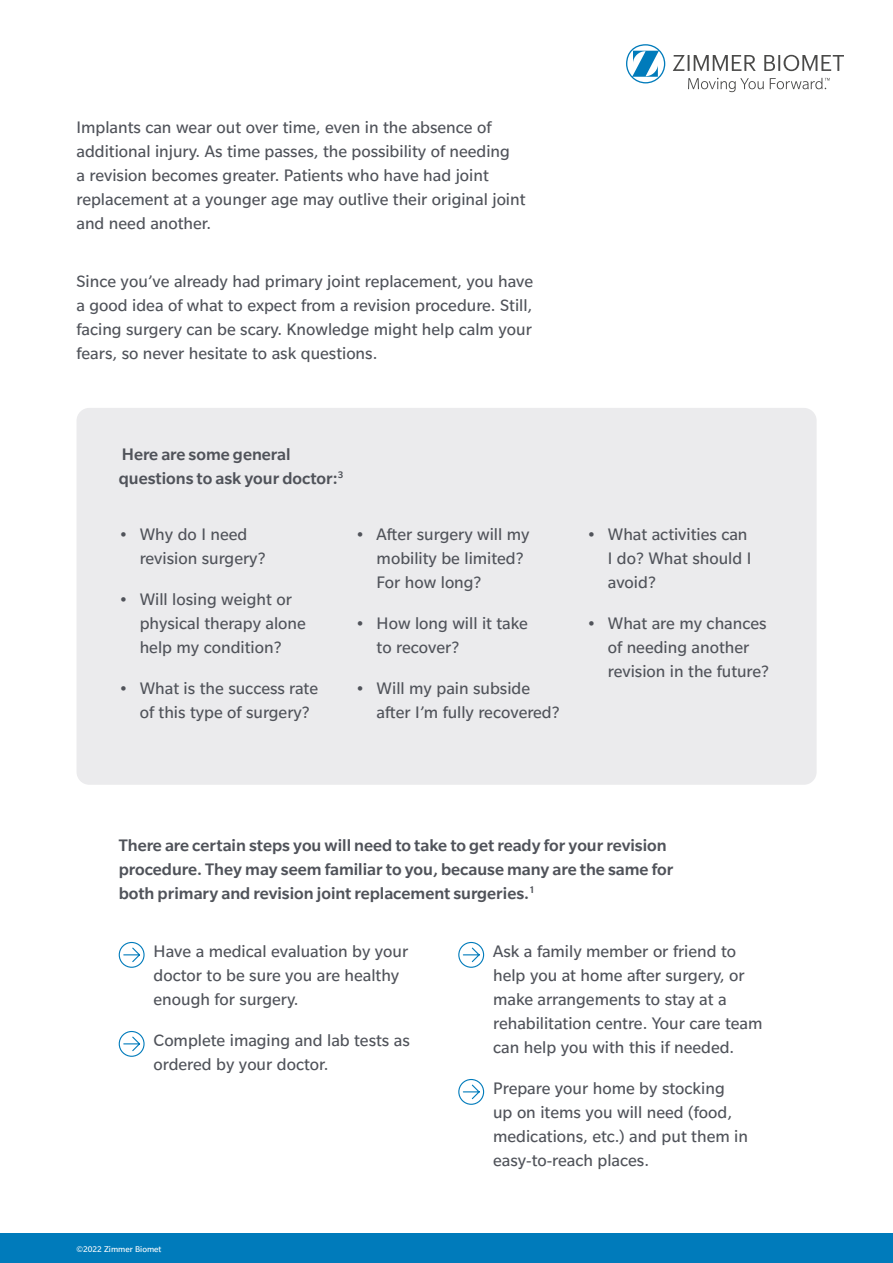
<style>
.page{position:relative;width:893px;height:1263px;background:#fff}
.page>*{position:absolute;margin:0;border:0;box-sizing:border-box;transform-origin:0 0}
.t1{font:18px/24px "Slate Pro";color:#50535a}
.t2{font:500 18px/24px "Slate Pro";color:#50535a}
.t3{font:9px "Slate Pro";color:#fff}
</style>
<div class="page">
<div style="left:0;top:1233px;width:893px;height:30px;background:#007bbb"></div>
<svg style="left:673px;top:55px;width:171px;height:16px"></svg>
<svg style="left:626px;top:44px;width:39px;height:39px"></svg>
<svg style="left:688px;top:78px;width:76px;height:14px"></svg>
<svg style="left:770px;top:78px;width:60px;height:11px"></svg>
<div style="left:77px;top:408px;width:740px;height:377px;background:#ebebed;border-radius:13px"></div>
<svg style="left:118px;top:941px;width:27px;height:27px"></svg>
<svg style="left:118px;top:1031px;width:27px;height:26px"></svg>
<svg style="left:458px;top:941px;width:27px;height:27px"></svg>
<svg style="left:458px;top:1079px;width:27px;height:26px"></svg>
<p class="t1" style="left:77px;top:115px;width:450px">Implants can wear out over time, even in the absence of additional injury. As time passes, the possibility of needing<br>a revision becomes greater. Patients who have had joint replacement at a younger age may outlive their original joint and need another.</p>
<p class="t1" style="left:77px;top:269px;width:458px;text-align:justify">Since you’ve already had primary joint replacement, you have a good idea of what to expect from a revision procedure. Still, facing surgery can be scary. Knowledge might help calm your fears, so never hesitate to ask questions.</p>
<p class="t2" style="left:119px;top:442px;width:226px">Here are some general questions to ask your doctor:<sup>3</sup></p>
<p class="t1" style="left:140px;top:521px;width:127px;text-indent:-21px">• Why do I need revision surgery?</p>
<p class="t1" style="left:140px;top:586px;width:168px;text-indent:-21px">• Will losing weight or physical therapy alone help my condition?</p>
<p class="t1" style="left:140px;top:675px;width:180px;text-indent:-21px">• What is the success rate of this type of surgery?</p>
<p class="t1" style="left:377px;top:521px;width:155px;text-indent:-21px">• After surgery will my mobility be limited?<br>For how long?</p>
<p class="t1" style="left:377px;top:610px;width:153px;text-indent:-21px">• How long will it take to recover?</p>
<p class="t1" style="left:377px;top:675px;width:185px;text-indent:-21px">• Will my pain subside after I’m fully recovered?</p>
<p class="t1" style="left:608px;top:521px;width:145px;text-indent:-21px">• What activities can<br>I do? What should I avoid?</p>
<p class="t1" style="left:608px;top:610px;width:163px;text-indent:-21px">• What are my chances of needing another revision in the future?</p>
<p class="t2" style="left:119px;top:832px;width:556px">There are certain steps you will need to take to get ready for your revision procedure. They may seem familiar to you, because many are the same for both primary and revision joint replacement surgeries.<sup>1</sup></p>
<p class="t1" style="left:154px;top:938px;width:256px">Have a medical evaluation by your doctor to be sure you are healthy enough for surgery.</p>
<p class="t1" style="left:154px;top:1028px;width:258px">Complete imaging and lab tests as ordered by your doctor.</p>
<p class="t3" style="left:76px;top:1243px;width:87px">©2022 Zimmer Biomet</p>
<p class="t1" style="left:493px;top:938px;width:271px">Ask a family member or friend to help you at home after surgery, or make arrangements to stay at a rehabilitation centre. Your care team can help you with this if needed.</p>
<p class="t1" style="left:493px;top:1076px;width:256px">Prepare your home by stocking up on items you will need (food, medications, etc.) and put them in easy-to-reach places.</p>
</div>
